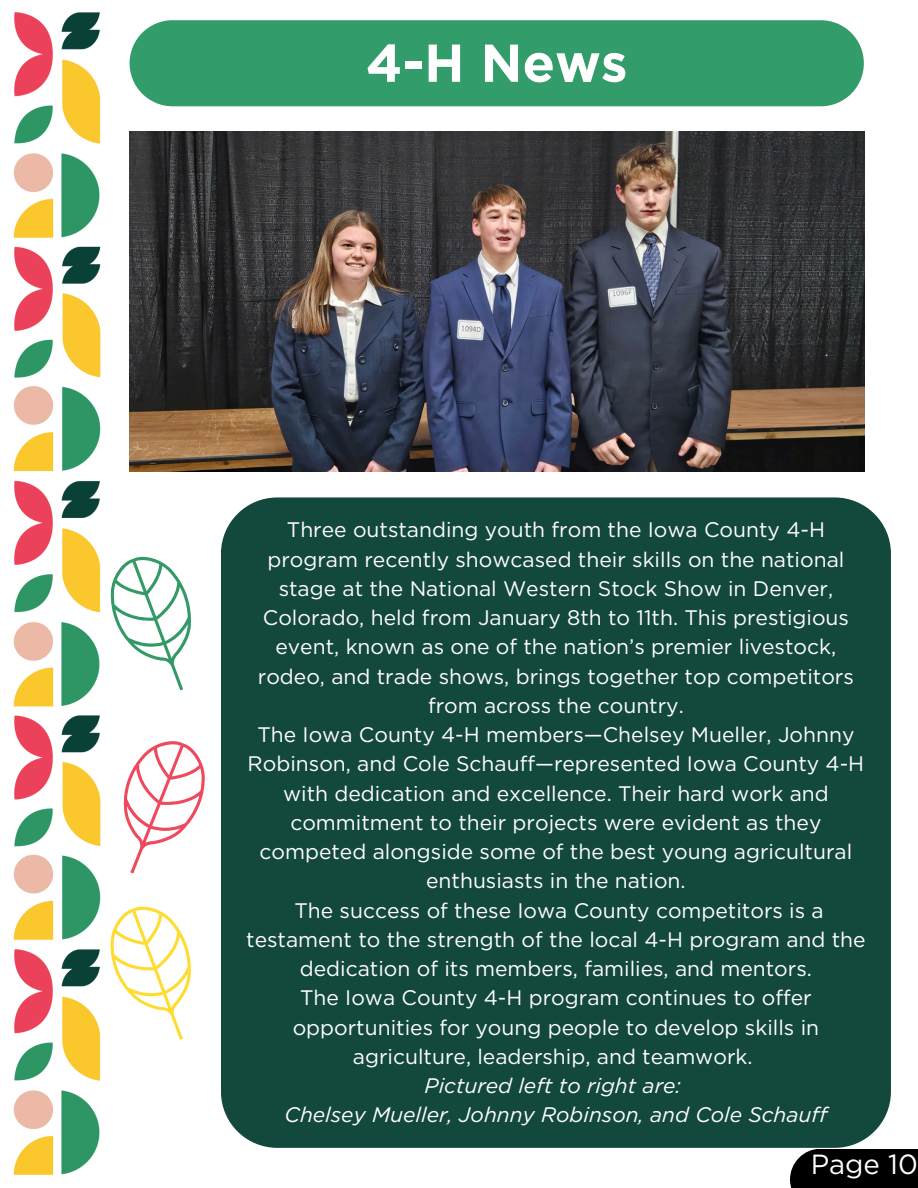
<style>
.page{position:relative;width:918px;height:1188px;background:#fff}
.page>*{position:absolute;margin:0;border:0;box-sizing:border-box;transform-origin:0 0}
.t1{font:700 53.1px "Gotham";color:#fff}
.t2{font:27.75px "Gotham";color:#fff}
.t3{font:21px/29.2px "Gotham";color:#fff;text-align:center}
.t4{font:italic 21px "Gotham";color:#fff}
</style>
<div class="page">
<div style="left:790px;top:1149px;width:128px;height:39px;background:#000"></div>
<img style="left:13px;top:12px;width:88px;height:1163px">
<div style="left:221px;top:497px;width:670px;height:651px;background:#13483c;border-radius:56px"></div>
<div style="left:130px;top:20px;width:734px;height:86px;background:#339c6b"></div>
<img style="left:130px;top:132px;width:734px;height:340px">
<svg style="left:97px;top:546px;width:94px;height:157px"></svg>
<svg style="left:96px;top:729px;width:109px;height:158px"></svg>
<svg style="left:97px;top:895px;width:94px;height:158px"></svg>
<p class="t1" style="left:366px;top:31px;width:263px">4-H News</p>
<p class="t3" style="left:258px;top:515px;width:598px">Three outstanding youth from the Iowa County 4-H program recently showcased their skills on the national stage at the National Western Stock Show in Denver, Colorado, held from January 8th to 11th. This prestigious event, known as one of the nation’s premier livestock, rodeo, and trade shows, brings together top competitors from across the country.</p>
<h1 class="t3" style="left:248px;top:720px;width:618px">The Iowa County 4-H members—Chelsey Mueller, Johnny Robinson, and Cole Schauff—represented Iowa County 4-H with dedication and excellence. Their hard work and commitment to their projects were evident as they competed alongside some of the best young agricultural enthusiasts in the nation.</h1>
<p class="t3" style="left:246px;top:895px;width:621px">The success of these Iowa County competitors is a testament to the strength of the local 4-H program and the dedication of its members, families, and mentors.</p>
<p class="t3" style="left:293px;top:983px;width:528px">The Iowa County 4-H program continues to offer opportunities for young people to develop skills in agriculture, leadership, and teamwork.</p>
<p class="t4" style="left:425px;top:1073px;width:258px">Pictured left to right are:</p>
<p class="t4" style="left:285px;top:1102px;width:544px">Chelsey Mueller, Johnny Robinson, and Cole Schauff</p>
<p class="t2" style="left:811px;top:1148px;width:109px">Page 10</p>
</div>
